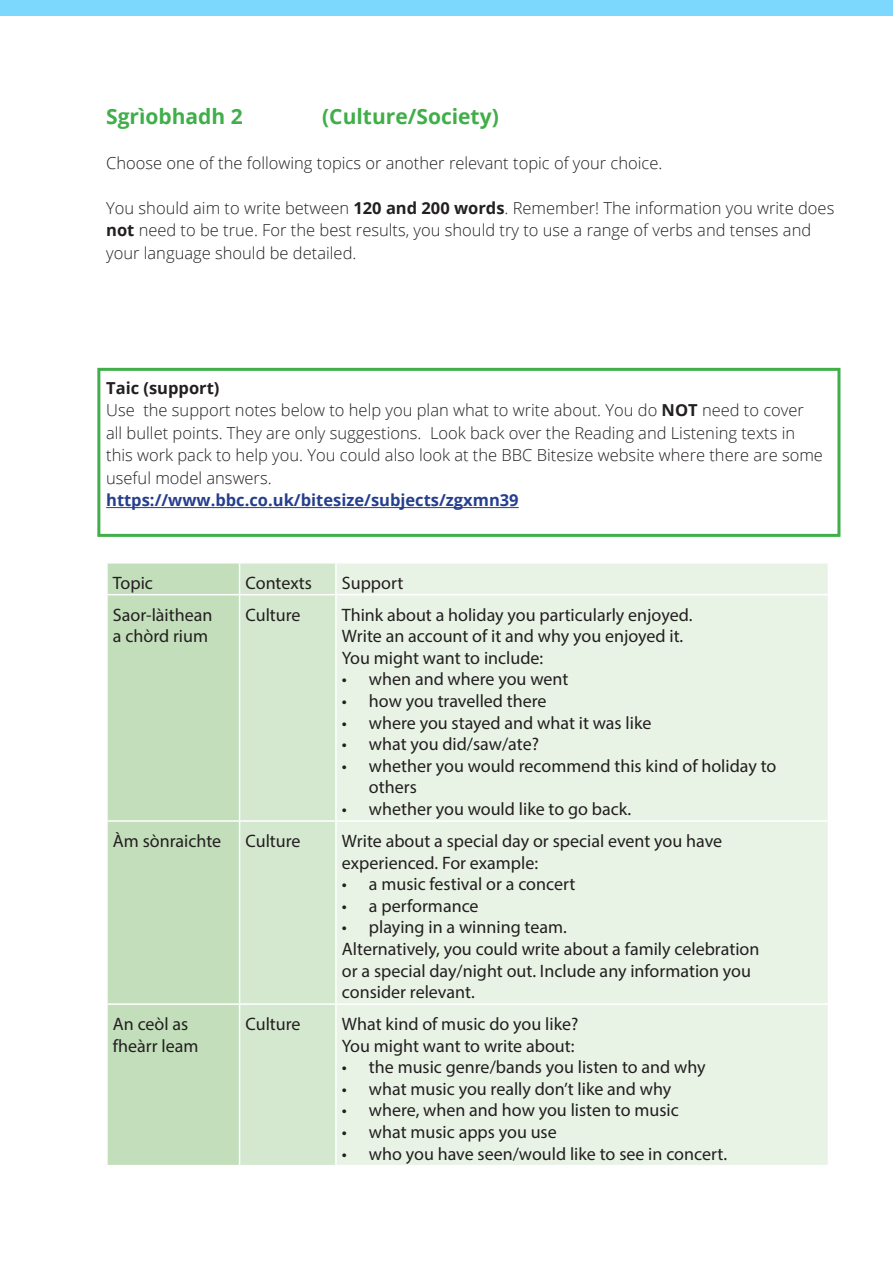
<style>
.page{position:relative;width:893px;height:1263px;background:#fff}
.page>*{position:absolute;margin:0;border:0;box-sizing:border-box;transform-origin:0 0}
.t1{font:700 21px "Open Sans";color:#40ae49}
.t2{font:18px/21.6px "Myriad Pro";color:#231f20}
.t3{font:300 16.5px/22.5px "Open Sans";color:#231f20}
.t4{font:700 16.5px "Open Sans";color:#253f8e}
.t5{font:700 16.5px "Open Sans";color:#231f20}
.s1{font-weight:700}
</style>
<div class="page">
<div style="left:0;top:0;width:893px;height:16px;background:#7dd8fd"></div>
<hr style="left:106px;top:507px;width:413px;height:1px;background:#253f8e">
<div style="left:108px;top:563px;width:131px;height:602px;background:#c2deba"></div>
<div style="left:240px;top:563px;width:95px;height:602px;background:#d4e7cf"></div>
<div style="left:337px;top:563px;width:491px;height:602px;background:#e8f3e5"></div>
<hr style="left:106px;top:594px;width:134px;height:1px;background:#fff">
<hr style="left:240px;top:594px;width:96px;height:1px;background:#fff">
<hr style="left:336px;top:594px;width:493px;height:1px;background:#fff">
<hr style="left:106px;top:820px;width:134px;height:2px;background:#fff">
<hr style="left:240px;top:820px;width:96px;height:2px;background:#fff">
<hr style="left:336px;top:820px;width:493px;height:2px;background:#fff">
<hr style="left:106px;top:1003px;width:134px;height:2px;background:#fff">
<hr style="left:240px;top:1003px;width:96px;height:2px;background:#fff">
<hr style="left:336px;top:1003px;width:493px;height:2px;background:#fff">
<div style="left:97px;top:368px;width:743px;height:169px;border:3px solid #40ae49"></div>
<p class="t1" style="left:106px;top:101px;width:138px">Sgrìobhadh 2</p>
<p class="t1" style="left:322px;top:101px;width:178px">(Culture/Society)</p>
<p class="t3" style="left:106px;top:151px;width:558px">Choose one of the following topics or another relevant topic of your choice.</p>
<p class="t3" style="left:106px;top:196px;width:730px">You should aim to write between <span class="s1">120 and 200 words</span>. Remember! The information you write does <span class="s1">not</span> need to be true. For the best results, you should try to use a range of verbs and tenses and your language should be detailed.</p>
<p class="t5" style="left:106px;top:376px;width:115px">Taic (support)</p>
<p class="t3" style="left:106px;top:399px;width:718px">Use the support notes below to help you plan what to write about. You do <span class="s1">NOT</span> need to cover all bullet points. They are only suggestions. Look back over the Reading and Listening texts in this work pack to help you. You could also look at the BBC Bitesize website where there are some useful model answers.</p>
<p class="t4" style="left:106px;top:489px;width:414px">https://www.bbc.co.uk/bitesize/subjects/zgxmn39</p>
<p class="t2" style="left:113px;top:571px;width:42px">Topic</p>
<p class="t2" style="left:246px;top:571px;width:68px">Contexts</p>
<p class="t2" style="left:342px;top:571px;width:63px">Support</p>
<p class="t2" style="left:113px;top:603px;width:101px">Saor-làithean a chòrd rium</p>
<p class="t2" style="left:246px;top:603px;width:56px">Culture</p>
<p class="t2" style="left:342px;top:603px;width:352px">Think about a holiday you particularly enjoyed.<br>Write an account of it and why you enjoyed it.</p>
<p class="t2" style="left:342px;top:647px;width:203px">You might want to include:</p>
<p class="t2" style="left:342px;top:668px;width:228px">• when and where you went</p>
<p class="t2" style="left:342px;top:690px;width:206px">• how you travelled there</p>
<p class="t2" style="left:342px;top:711px;width:311px">• where you stayed and what it was like</p>
<p class="t2" style="left:342px;top:733px;width:199px">• what you did/saw/ate?</p>
<p class="t2" style="left:369px;top:755px;width:409px;text-indent:-27px">• whether you would recommend this kind of holiday to others</p>
<p class="t2" style="left:342px;top:798px;width:291px">• whether you would like to go back.</p>
<p class="t2" style="left:113px;top:830px;width:110px">Àm sònraichte</p>
<p class="t2" style="left:246px;top:830px;width:56px">Culture</p>
<p class="t2" style="left:342px;top:830px;width:382px">Write about a special day or special event you have experienced. For example:</p>
<p class="t2" style="left:342px;top:873px;width:235px">• a music festival or a concert</p>
<p class="t2" style="left:342px;top:894px;width:138px">• a performance</p>
<p class="t2" style="left:342px;top:916px;width:226px">• playing in a winning team.</p>
<p class="t2" style="left:342px;top:938px;width:419px">Alternatively, you could write about a family celebration or a special day/night out. Include any information you consider relevant.</p>
<p class="t2" style="left:113px;top:1013px;width:87px">An ceòl as fheàrr leam</p>
<p class="t2" style="left:246px;top:1013px;width:56px">Culture</p>
<p class="t2" style="left:342px;top:1013px;width:238px">What kind of music do you like?<br>You might want to write about:</p>
<p class="t2" style="left:342px;top:1056px;width:365px">• the music genre/bands you listen to and why</p>
<p class="t2" style="left:342px;top:1078px;width:331px">• what music you really don’t like and why</p>
<p class="t2" style="left:342px;top:1099px;width:338px">• where, when and how you listen to music</p>
<p class="t2" style="left:342px;top:1121px;width:216px">• what music apps you use</p>
<p class="t2" style="left:342px;top:1142px;width:387px">• who you have seen/would like to see in concert.</p>
</div>
